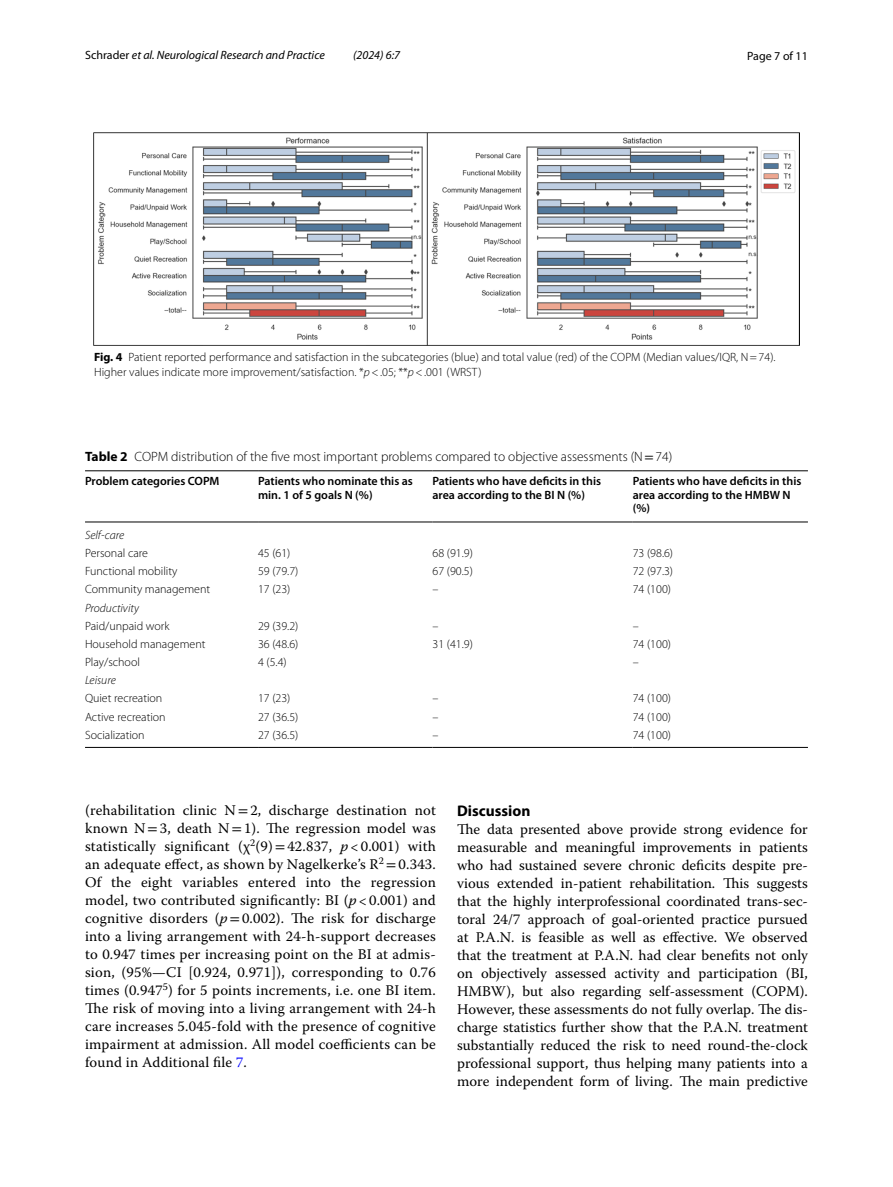
<style>
.page{position:relative;width:893px;height:1187px;background:#fff}
.page>*{position:absolute;margin:0;border:0;box-sizing:border-box;transform-origin:0 0}
.t1{font:700 15.45px "Myriad Pro";color:#000}
.t2{font:14.7px/18px "Warnock Pro";letter-spacing:.01em;color:#000;text-align:justify}
.t3{font:300 13.5px "Myriad Pro";color:#000}
.t4{font:300 12px/15px "Myriad Pro";color:#000}
.t5{font:600 12px/13.5px "Myriad Pro";color:#000}
.t6{font:italic 12px "Myriad Pro";color:#000}
.t7{font:italic 300 12px "Myriad Pro";color:#000}
.t8{font:12px "Myriad Pro";color:#000}
.s1{font-style:normal}
.s2{font-weight:700}
.s3{font-style:italic}
.s4{font-family:"STIX";font-weight:400}
.s5{font-family:"STIX"}
.s6{color:#00f}
</style>
<div class="page">
<img style="left:94px;top:133px;width:705px;height:213px">
<hr style="left:85px;top:470px;width:173px;height:1px;background:#000">
<hr style="left:85px;top:521px;width:173px;height:1px;background:#000">
<hr style="left:258px;top:470px;width:174px;height:1px;background:#000">
<hr style="left:258px;top:521px;width:174px;height:1px;background:#000">
<hr style="left:432px;top:470px;width:201px;height:1px;background:#000">
<hr style="left:432px;top:521px;width:201px;height:1px;background:#000">
<hr style="left:633px;top:470px;width:175px;height:1px;background:#000">
<hr style="left:633px;top:521px;width:175px;height:1px;background:#000">
<hr style="left:85px;top:747px;width:173px;height:1px;background:#000">
<hr style="left:258px;top:747px;width:174px;height:1px;background:#000">
<hr style="left:432px;top:747px;width:201px;height:1px;background:#000">
<hr style="left:633px;top:747px;width:175px;height:1px;background:#000">
<p class="t6" style="left:85px;top:48px;width:241px"><span class="s1">Schrader</span> et al. Neurological Research and Practice</p>
<p class="t6" style="left:353px;top:48px;width:48px">(2024) 6:7</p>
<p class="t8" style="left:747px;top:48px;width:62px">Page 7 of 11</p>
<p class="t4" style="left:94px;top:349px;width:683px"><span class="s2">Fig. 4</span> Patient reported performance and satisfaction in the subcategories (blue) and total value (red) of the COPM (Median values/IQR, N=74).<br>Higher values indicate more improvement/satisfaction. *<span class="s3">p</span>&lt;.05; **<span class="s3">p</span>&lt;.001 (WRST)</p>
<p class="t3" style="left:85px;top:449px;width:589px"><span class="s2">Table 2</span> COPM distribution of the five most important problems compared to objective assessments (N<span class="s4">=</span>74)</p>
<p class="t5" style="left:85px;top:474px;width:136px">Problem categories COPM</p>
<p class="t5" style="left:258px;top:474px;width:156px">Patients who nominate this as min. 1 of 5 goals N (%)</p>
<p class="t5" style="left:432px;top:474px;width:170px">Patients who have deficits in this area according to the BI N (%)</p>
<p class="t5" style="left:633px;top:474px;width:170px">Patients who have deficits in this area according to the HMBW N (%)</p>
<p class="t7" style="left:85px;top:528px;width:41px">Self-care</p>
<p class="t4" style="left:85px;top:546px;width:65px">Personal care</p>
<p class="t4" style="left:258px;top:546px;width:34px">45 (61)</p>
<p class="t4" style="left:432px;top:546px;width:42px">68 (91.9)</p>
<p class="t4" style="left:633px;top:546px;width:42px">73 (98.6)</p>
<p class="t4" style="left:85px;top:564px;width:94px">Functional mobility</p>
<p class="t4" style="left:258px;top:564px;width:42px">59 (79.7)</p>
<p class="t4" style="left:432px;top:564px;width:42px">67 (90.5)</p>
<p class="t4" style="left:633px;top:564px;width:42px">72 (97.3)</p>
<p class="t4" style="left:85px;top:582px;width:127px">Community management</p>
<p class="t4" style="left:258px;top:582px;width:34px">17 (23)</p>
<p class="t4" style="left:432px;top:582px;width:7px">–</p>
<p class="t4" style="left:633px;top:582px;width:40px">74 (100)</p>
<p class="t7" style="left:85px;top:601px;width:55px">Productivity</p>
<p class="t4" style="left:85px;top:618px;width:86px">Paid/unpaid work</p>
<p class="t4" style="left:258px;top:618px;width:42px">29 (39.2)</p>
<p class="t4" style="left:432px;top:618px;width:7px">–</p>
<p class="t4" style="left:633px;top:618px;width:7px">–</p>
<p class="t4" style="left:85px;top:636px;width:122px">Household management</p>
<p class="t4" style="left:258px;top:636px;width:42px">36 (48.6)</p>
<p class="t4" style="left:432px;top:636px;width:42px">31 (41.9)</p>
<p class="t4" style="left:633px;top:636px;width:40px">74 (100)</p>
<p class="t4" style="left:85px;top:654px;width:56px">Play/school</p>
<p class="t4" style="left:258px;top:654px;width:30px">4 (5.4)</p>
<p class="t4" style="left:633px;top:654px;width:7px">–</p>
<p class="t7" style="left:85px;top:673px;width:32px">Leisure</p>
<p class="t4" style="left:85px;top:691px;width:79px">Quiet recreation</p>
<p class="t4" style="left:258px;top:691px;width:34px">17 (23)</p>
<p class="t4" style="left:432px;top:691px;width:7px">–</p>
<p class="t4" style="left:633px;top:691px;width:40px">74 (100)</p>
<p class="t4" style="left:85px;top:709px;width:82px">Active recreation</p>
<p class="t4" style="left:258px;top:709px;width:42px">27 (36.5)</p>
<p class="t4" style="left:432px;top:709px;width:7px">–</p>
<p class="t4" style="left:633px;top:709px;width:40px">74 (100)</p>
<p class="t4" style="left:85px;top:727px;width:61px">Socialization</p>
<p class="t4" style="left:258px;top:727px;width:42px">27 (36.5)</p>
<p class="t4" style="left:432px;top:727px;width:7px">–</p>
<p class="t4" style="left:633px;top:727px;width:40px">74 (100)</p>
<p class="t2" style="left:85px;top:801px;width:352px">(rehabilitation clinic N <span class="s5">=</span>2, discharge destination not known N<span class="s5">=</span>3, death N<span class="s5">=</span>1). The regression model was statistically significant (χ<sup>2</sup>(9)<span class="s5">=</span>42.837, <span class="s3">p</span> &lt; 0.001) with an adequate effect, as shown by Nagelkerke’s R<sup>2</sup> <span class="s5">=</span>0.343.<br>Of the eight variables entered into the regression model, two contributed significantly: BI (<span class="s3">p</span> &lt; 0.001) and cognitive disorders (<span class="s3">p</span><span class="s5">=</span>0.002). The risk for discharge into a living arrangement with 24-h-support decreases to 0.947 times per increasing point on the BI at admis&shy;sion, (95%—CI [0.924, 0.971]), corresponding to 0.76 times (0.947<sup>5</sup>) for 5 points increments, i.e. one BI item.<br>The risk of moving into a living arrangement with 24-h care increases 5.045-fold with the presence of cognitive impairment at admission. All model coefficients can be found in Additional file <span class="s6">7</span>.</p>
<p class="t1" style="left:457px;top:800px;width:75px">Discussion</p>
<p class="t2" style="left:457px;top:819px;width:352px">The data presented above provide strong evidence for measurable and meaningful improvements in patients who had sustained severe chronic deficits despite pre&shy;vious extended in-patient rehabilitation. This suggests that the highly interprofessional coordinated trans-sec&shy;toral 24/7 approach of goal-oriented practice pursued at P.A.N. is feasible as well as effective. We observed that the treatment at P.A.N. had clear benefits not only on objectively assessed activity and participation (BI, HMBW), but also regarding self-assessment (COPM).<br>However, these assessments do not fully overlap. The dis&shy;charge statistics further show that the P.A.N. treatment substantially reduced the risk to need round-the-clock professional support, thus helping many patients into a more independent form of living. The main predictive</p>
</div>
